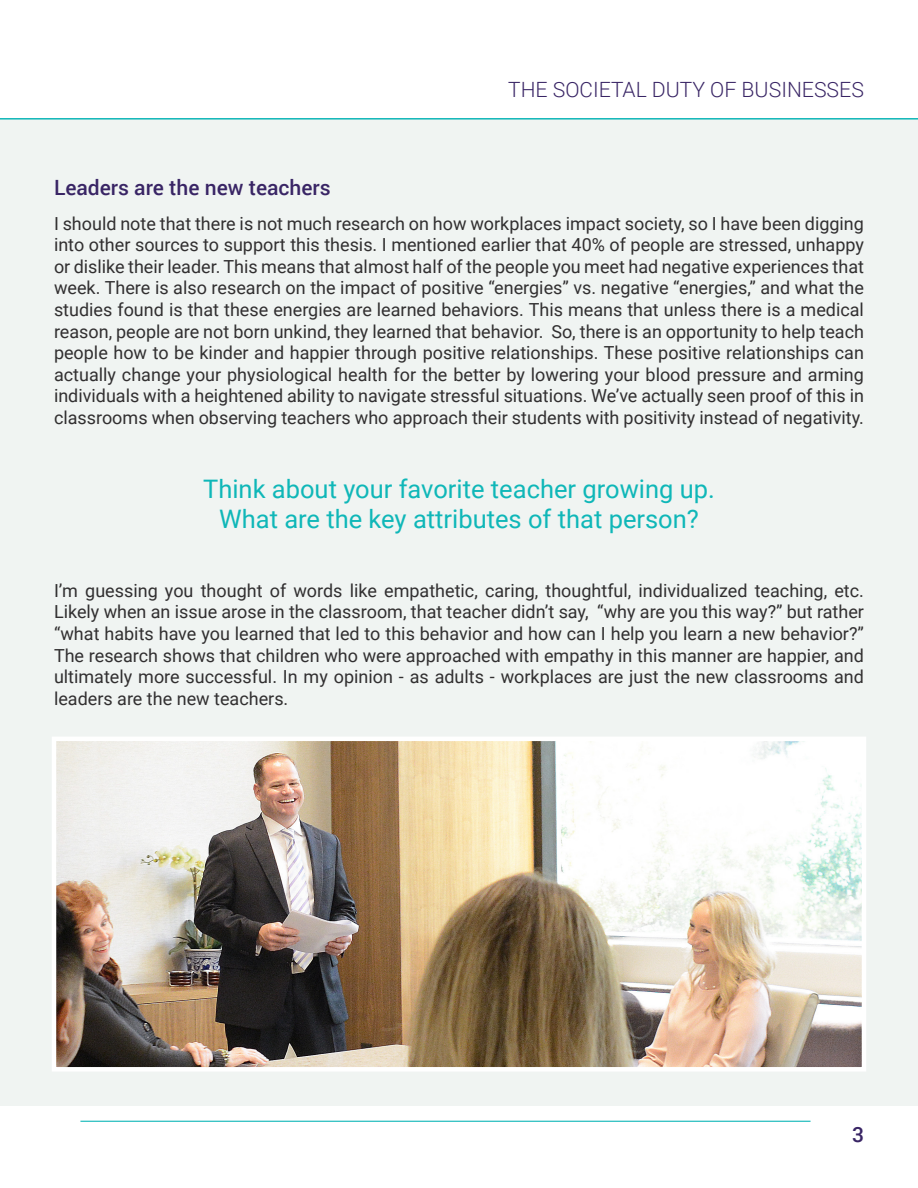
<style>
.page{position:relative;width:918px;height:1188px;background:#fff}
.page>*{position:absolute;margin:0;border:0;box-sizing:border-box;transform-origin:0 0}
.t1{font:25.5px "Roboto";color:#0fb7b8}
.t2{font:300 21px "Roboto";color:#392565}
.t3{font:500 21px "Roboto";color:#392565}
.t4{font:18px/21.6px "Roboto";color:#312f30;text-align:justify}
</style>
<div class="page">
<div style="left:0;top:118px;width:918px;height:987px;background:#f0f4f2"></div>
<hr style="left:0;top:118px;width:918px;height:2px;background:#0fb7b8">
<hr style="left:80px;top:1121px;width:731px;height:1px;background:#0fb7b8">
<img style="left:57px;top:742px;width:804px;height:325px">
<div style="left:52px;top:737px;width:814px;height:335px;border:4px solid #fff"></div>
<p class="t3" style="left:54px;top:173px;width:278px">Leaders are the new teachers</p>
<p class="t2" style="left:508px;top:75px;width:357px">THE SOCIETAL DUTY OF BUSINESSES</p>
<p class="t4" style="left:54px;top:212px;width:812px">I should note that there is not much research on how workplaces impact society, so I have been digging into other sources to support this thesis. I mentioned earlier that 40% of people are stressed, unhappy or dislike their leader. This means that almost half of the people you meet had negative experiences that week. There is also research on the impact of positive “energies” vs. negative “energies,” and what the studies found is that these energies are learned behaviors. This means that unless there is a medical reason, people are not born unkind, they learned that behavior. So, there is an opportunity to help teach people how to be kinder and happier through positive relationships. These positive relationships can actually change your physiological health for the better by lowering your blood pressure and arming individuals with a heightened ability to navigate stressful situations. We’ve actually seen proof of this in classrooms when observing teachers who approach their students with positivity instead of negativity.</p>
<p class="t1" style="left:203px;top:471px;width:513px">Think about your favorite teacher growing up.</p>
<p class="t1" style="left:219px;top:501px;width:481px">What are the key attributes of that person?</p>
<p class="t4" style="left:54px;top:579px;width:812px">I’m guessing you thought of words like empathetic, caring, thoughtful, individualized teaching, etc.<br>Likely when an issue arose in the classroom, that teacher didn’t say, “why are you this way?” but rather “what habits have you learned that led to this behavior and how can I help you learn a new behavior?” The research shows that children who were approached with empathy in this manner are happier, and ultimately more successful. In my opinion - as adults - workplaces are just the new classrooms and leaders are the new teachers.</p>
<p class="t3" style="left:852px;top:1120px;width:13px">3</p>
</div>
